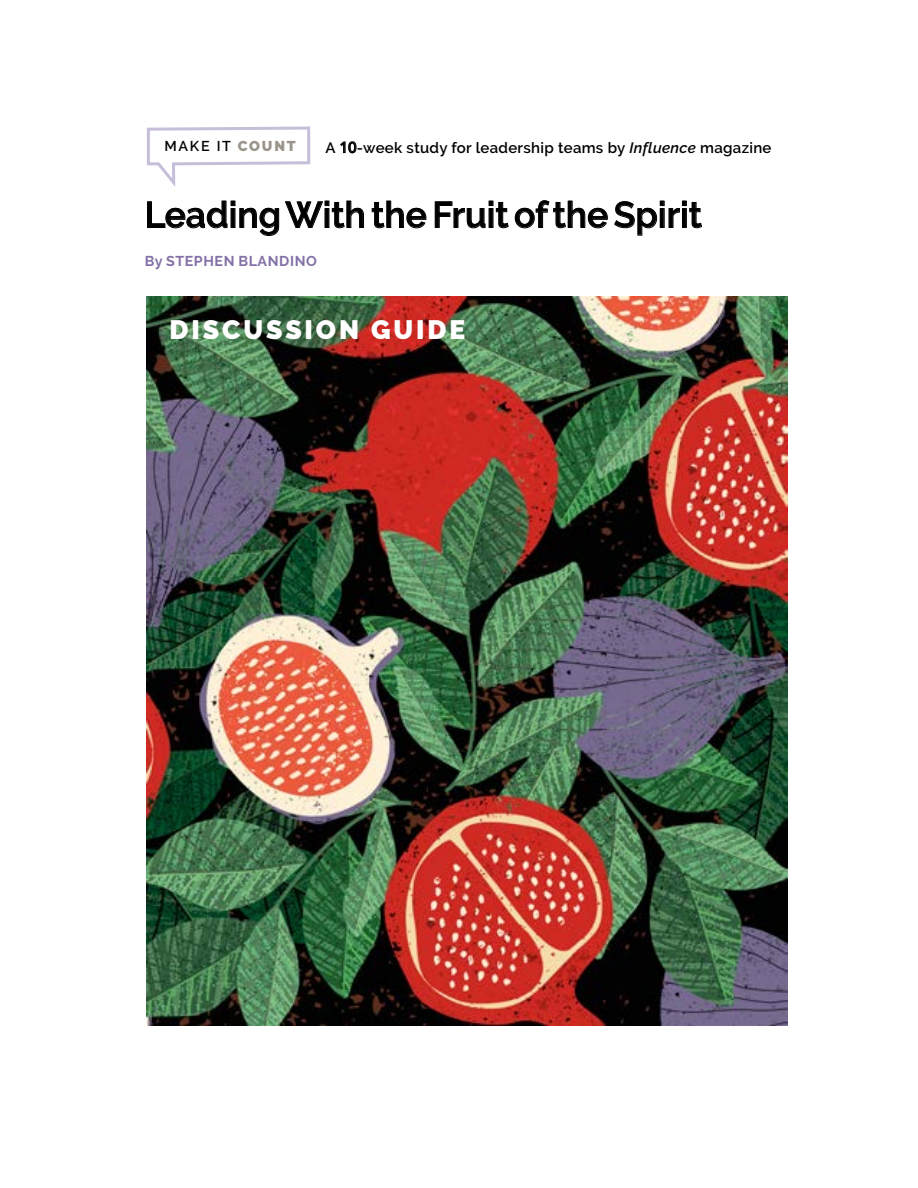
<style>
.page{position:relative;width:918px;height:1188px;background:#fff}
.page>*{position:absolute;margin:0;border:0;box-sizing:border-box;transform-origin:0 0}
.t1{font:600 36px "Raleway";letter-spacing:.005em;color:#000}
.t2{font:900 26.55px "Raleway";letter-spacing:.11em;color:#fff}
.t3{font:600 15px "Raleway";letter-spacing:.02em;color:#000}
.t4{font:700 14.25px "Raleway";letter-spacing:.04em;color:#8370a7}
.t5{font:600 14.25px "Raleway";letter-spacing:.125em;color:#000}
.s1{font-weight:900;color:#9b948a}
.s2{font-family:"Avenir";font-weight:500}
.s3{font-style:italic}
</style>
<div class="page">
<img style="left:146px;top:297px;width:642px;height:728px">
<svg style="left:147px;top:126px;width:164px;height:61px"></svg>
<svg style="left:147px;top:200px;width:217px;height:36px"></svg>
<svg style="left:371px;top:200px;width:56px;height:29px"></svg>
<svg style="left:435px;top:201px;width:74px;height:28px"></svg>
<svg style="left:515px;top:200px;width:93px;height:29px"></svg>
<svg style="left:614px;top:201px;width:88px;height:35px"></svg>
<svg style="left:341px;top:142px;width:15px;height:11px"></svg>
<p class="t5" style="left:164px;top:138px;width:133px">MAKE IT <span class="s1">COUNT</span></p>
<p class="t3" style="left:326px;top:139px;width:447px">A <span class="s2">10</span>-week study for leadership teams by <span class="s3">Influence</span> magazine</p>
<h1 class="t1" style="left:145px;top:194px;width:559px">Leading With the Fruit of the Spirit</h1>
<p class="t4" style="left:145px;top:253px;width:174px">By STEPHEN BLANDINO</p>
<h2 class="t2" style="left:170px;top:314px;width:297px">DISCUSSION GUIDE</h2>
</div>
